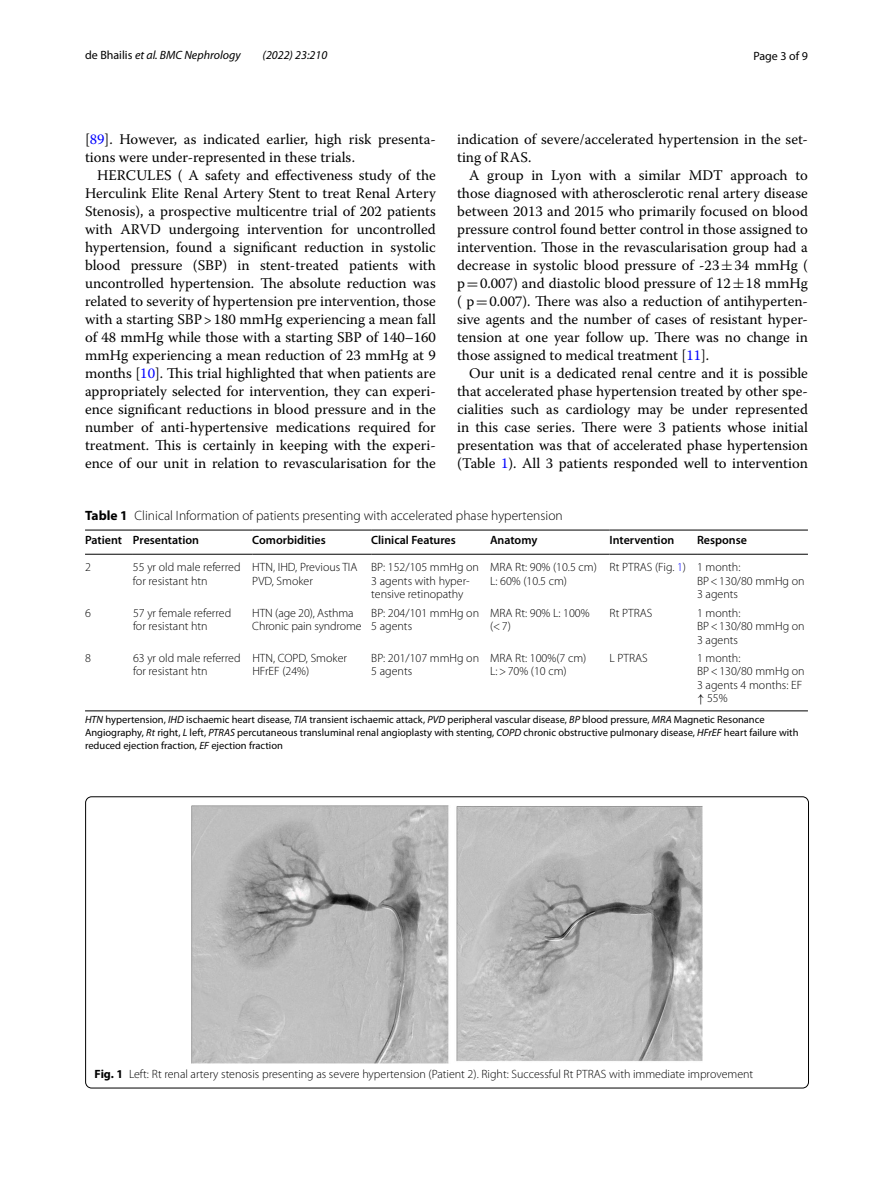
<style>
.page{position:relative;width:893px;height:1187px;background:#fff}
.page>*{position:absolute;margin:0;border:0;box-sizing:border-box;transform-origin:0 0}
.t1{font:14.7px/18px "Warnock Pro";color:#000;text-align:justify}
.t2{font:300 13.5px "Myriad Pro";color:#000}
.t3{font:300 12px/13.5px "Myriad Pro";color:#000}
.t4{font:600 12px "Myriad Pro";color:#000}
.t5{font:italic 12px "Myriad Pro";color:#000}
.t6{font:12px "Myriad Pro";color:#000}
.t7{font:10.5px/12.8px "Myriad Pro";color:#000}
.s1{font-style:normal}
.s2{color:#00f}
.s3{font-family:"MTSY"}
.s4{font-weight:700}
.s5{font-family:"MTSY";font-weight:400}
.s6{font-style:italic}
</style>
<div class="page">
<hr style="left:85px;top:529px;width:48px;height:1px;background:#000">
<hr style="left:85px;top:554px;width:48px;height:1px;background:#000">
<hr style="left:133px;top:529px;width:119px;height:1px;background:#000">
<hr style="left:133px;top:554px;width:119px;height:1px;background:#000">
<hr style="left:252px;top:529px;width:119px;height:1px;background:#000">
<hr style="left:252px;top:554px;width:119px;height:1px;background:#000">
<hr style="left:371px;top:529px;width:119px;height:1px;background:#000">
<hr style="left:371px;top:554px;width:119px;height:1px;background:#000">
<hr style="left:490px;top:529px;width:119px;height:1px;background:#000">
<hr style="left:490px;top:554px;width:119px;height:1px;background:#000">
<hr style="left:609px;top:529px;width:88px;height:1px;background:#000">
<hr style="left:609px;top:554px;width:88px;height:1px;background:#000">
<hr style="left:697px;top:529px;width:111px;height:1px;background:#000">
<hr style="left:697px;top:554px;width:111px;height:1px;background:#000">
<hr style="left:85px;top:710px;width:48px;height:1px;background:#000">
<hr style="left:133px;top:710px;width:119px;height:1px;background:#000">
<hr style="left:252px;top:710px;width:119px;height:1px;background:#000">
<hr style="left:371px;top:710px;width:119px;height:1px;background:#000">
<hr style="left:490px;top:710px;width:119px;height:1px;background:#000">
<hr style="left:609px;top:710px;width:88px;height:1px;background:#000">
<hr style="left:697px;top:710px;width:111px;height:1px;background:#000">
<img style="left:192px;top:805px;width:510px;height:258px">
<p class="t5" style="left:85px;top:48px;width:157px"><span class="s1">de Bhailis</span> et al. BMC Nephrology</p>
<p class="t5" style="left:263px;top:48px;width:66px">(2022) 23:210</p>
<p class="t6" style="left:753px;top:48px;width:56px">Page 3 of 9</p>
<p class="t1" style="left:85px;top:130px;width:352px">[<span class="s2">89</span>]. However, as indicated earlier, high risk presenta&shy;tions were under-represented in these trials.</p>
<p class="t1" style="left:85px;top:166px;width:352px;text-indent:12px">HERCULES ( A safety and effectiveness study of the Herculink Elite Renal Artery Stent to treat Renal Artery Stenosis), a prospective multicentre trial of 202 patients with ARVD undergoing intervention for uncontrolled hypertension, found a significant reduction in systolic blood pressure (SBP) in stent-treated patients with uncontrolled hypertension. The absolute reduction was related to severity of hypertension pre intervention, those with a starting SBP&gt;180 mmHg experiencing a mean fall of 48 mmHg while those with a starting SBP of 140–160 mmHg experiencing a mean reduction of 23 mmHg at 9 months [<span class="s2">10</span>]. This trial highlighted that when patients are appropriately selected for intervention, they can experi&shy;ence significant reductions in blood pressure and in the number of anti-hypertensive medications required for treatment. This is certainly in keeping with the experi&shy;ence of our unit in relation to revascularisation for the</p>
<p class="t1" style="left:457px;top:130px;width:352px">indication of severe/accelerated hypertension in the set&shy;ting of RAS.</p>
<p class="t1" style="left:457px;top:166px;width:352px;text-indent:12px">A group in Lyon with a similar MDT approach to those diagnosed with atherosclerotic renal artery disease between 2013 and 2015 who primarily focused on blood pressure control found better control in those assigned to intervention. Those in the revascularisation group had a decrease in systolic blood pressure of -23<span class="s3">±</span>34 mmHg ( p<span class="s3">=</span>0.007) and diastolic blood pressure of 12<span class="s3">±</span>18 mmHg ( p<span class="s3">=</span>0.007). There was also a reduction of antihyperten&shy;sive agents and the number of cases of resistant hyper&shy;tension at one year follow up. There was no change in those assigned to medical treatment [<span class="s2">11</span>].</p>
<p class="t1" style="left:457px;top:364px;width:352px;text-indent:12px">Our unit is a dedicated renal centre and it is possible that accelerated phase hypertension treated by other spe&shy;cialities such as cardiology may be under represented in this case series. There were 3 patients whose initial presentation was that of accelerated phase hypertension (Table <span class="s2">1</span>). All 3 patients responded well to intervention</p>
<p class="t2" style="left:85px;top:508px;width:479px"><span class="s4">Table 1</span> Clinical Information of patients presenting with accelerated phase hypertension</p>
<p class="t4" style="left:85px;top:532px;width:115px">Patient Presentation</p>
<p class="t4" style="left:252px;top:532px;width:75px">Comorbidities</p>
<p class="t4" style="left:371px;top:532px;width:86px">Clinical Features</p>
<p class="t4" style="left:490px;top:532px;width:49px">Anatomy</p>
<p class="t4" style="left:609px;top:532px;width:66px">Intervention</p>
<p class="t4" style="left:697px;top:532px;width:51px">Response</p>
<p class="t3" style="left:85px;top:560px;width:7px">2</p>
<p class="t3" style="left:133px;top:560px;width:109px">55 yr old male referred for resistant htn</p>
<p class="t3" style="left:252px;top:560px;width:107px">HTN, IHD, Previous TIA<br>PVD, Smoker</p>
<p class="t3" style="left:371px;top:560px;width:109px">BP: 152/105 mmHg on<br>3 agents with hyper‑ tensive retinopathy</p>
<p class="t3" style="left:490px;top:560px;width:108px">MRA Rt: 90% (10.5 cm)<br>L: 60% (10.5 cm)</p>
<p class="t3" style="left:697px;top:560px;width:109px;text-indent:-87px">Rt PTRAS (Fig. <span class="s2">1</span>) 1 month:<br>BP&lt;130/80 mmHg on<br>3 agents</p>
<p class="t3" style="left:85px;top:606px;width:7px">6</p>
<p class="t3" style="left:133px;top:606px;width:100px">57 yr female referred for resistant htn</p>
<p class="t3" style="left:252px;top:606px;width:111px">HTN (age 20), Asthma<br>Chronic pain syndrome</p>
<p class="t3" style="left:371px;top:606px;width:109px">BP: 204/101 mmHg on<br>5 agents</p>
<p class="t3" style="left:490px;top:606px;width:101px">MRA Rt: 90% L: 100% (&lt;7)</p>
<p class="t3" style="left:610px;top:606px;width:44px">Rt PTRAS</p>
<p class="t3" style="left:697px;top:606px;width:109px">1 month:<br>BP&lt;130/80 mmHg on<br>3 agents</p>
<p class="t3" style="left:85px;top:651px;width:7px">8</p>
<p class="t3" style="left:133px;top:651px;width:109px">63 yr old male referred for resistant htn</p>
<p class="t3" style="left:252px;top:651px;width:96px">HTN, COPD, Smoker<br>HFrEF (24%)</p>
<p class="t3" style="left:371px;top:651px;width:109px">BP: 201/107 mmHg on<br>5 agents</p>
<p class="t3" style="left:490px;top:651px;width:98px">MRA Rt: 100%(7 cm)<br>L:&gt;70% (10 cm)</p>
<p class="t3" style="left:610px;top:651px;width:40px">L PTRAS</p>
<p class="t3" style="left:697px;top:651px;width:109px">1 month:<br>BP&lt;130/80 mmHg on<br>3 agents 4 months: EF <span class="s5">↑</span> 55%</p>
<p class="t7" style="left:85px;top:713px;width:715px"><span class="s6">HTN</span> hypertension, <span class="s6">IHD</span> ischaemic heart disease, <span class="s6">TIA</span> transient ischaemic attack, <span class="s6">PVD</span> peripheral vascular disease, <span class="s6">BP</span> blood pressure, <span class="s6">MRA</span> Magnetic Resonance<br>Angiography, <span class="s6">Rt</span> right, <span class="s6">L</span> left, <span class="s6">PTRAS</span> percutaneous transluminal renal angioplasty with stenting, <span class="s6">COPD</span> chronic obstructive pulmonary disease, <span class="s6">HFrEF</span> heart failure with reduced ejection fraction, <span class="s6">EF</span> ejection fraction</p>
<p class="t3" style="left:95px;top:1067px;width:660px"><span class="s4">Fig. 1</span> Left: Rt renal artery stenosis presenting as severe hypertension (Patient 2). Right: Successful Rt PTRAS with immediate improvement</p>
</div>
